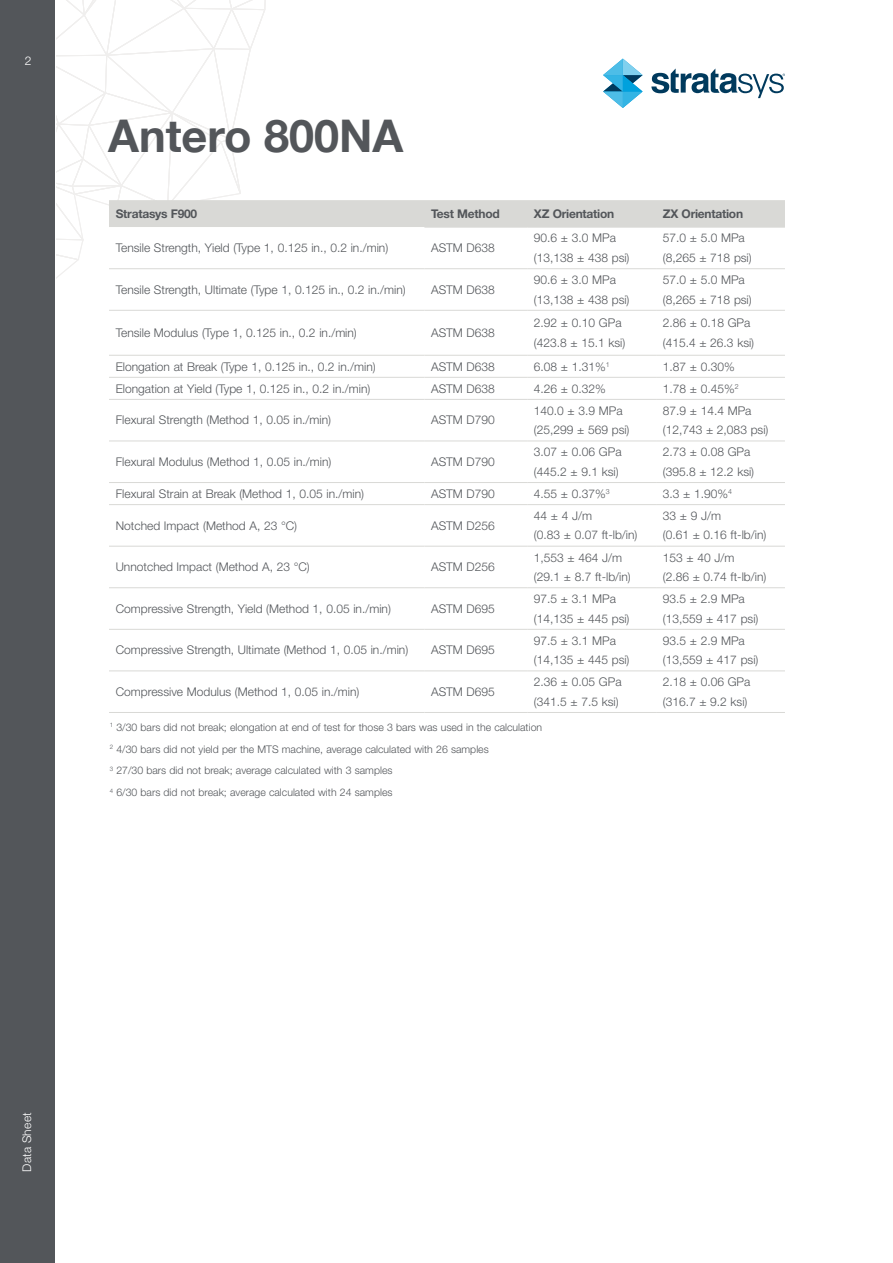
<style>
.page{position:relative;width:893px;height:1263px;background:#fff}
.page>*{position:absolute;margin:0;border:0;box-sizing:border-box;transform-origin:0 0}
.t1{font:700 45px "Helvetica Neue";color:#53565a}
.t2{font:300 12px/19.5px "Helvetica Neue LT Std";color:#53565a}
.t3{font:700 12px "Helvetica Neue LT Std";letter-spacing:-.02em;color:#53565a}
.t4{font:300 12px "Helvetica Neue LT Std";letter-spacing:.015em;color:#fff}
.t5{font:300 10.5px/21.8px "Helvetica Neue LT Std";color:#53565a}
</style>
<div class="page">
<div style="left:0;top:0;width:55px;height:1263px;background:#53565a"></div>
<svg style="left:56px;top:0;width:729px;height:279px"></svg>
<svg style="left:109px;top:227px;width:676px;height:445px"></svg>
<hr style="left:109px;top:268px;width:315px;height:1px;background:#d9d9d6">
<hr style="left:424px;top:268px;width:103px;height:1px;background:#d9d9d6">
<hr style="left:527px;top:268px;width:129px;height:1px;background:#d9d9d6">
<hr style="left:656px;top:268px;width:129px;height:1px;background:#d9d9d6">
<hr style="left:109px;top:310px;width:315px;height:1px;background:#d9d9d6">
<hr style="left:424px;top:310px;width:103px;height:1px;background:#d9d9d6">
<hr style="left:527px;top:310px;width:129px;height:1px;background:#d9d9d6">
<hr style="left:656px;top:310px;width:129px;height:1px;background:#d9d9d6">
<hr style="left:109px;top:355px;width:315px;height:1px;background:#d9d9d6">
<hr style="left:424px;top:355px;width:103px;height:1px;background:#d9d9d6">
<hr style="left:527px;top:355px;width:129px;height:1px;background:#d9d9d6">
<hr style="left:656px;top:355px;width:129px;height:1px;background:#d9d9d6">
<hr style="left:109px;top:377px;width:315px;height:1px;background:#d9d9d6">
<hr style="left:424px;top:377px;width:103px;height:1px;background:#d9d9d6">
<hr style="left:527px;top:377px;width:129px;height:1px;background:#d9d9d6">
<hr style="left:656px;top:377px;width:129px;height:1px;background:#d9d9d6">
<hr style="left:109px;top:399px;width:315px;height:1px;background:#d9d9d6">
<hr style="left:424px;top:399px;width:103px;height:1px;background:#d9d9d6">
<hr style="left:527px;top:399px;width:129px;height:1px;background:#d9d9d6">
<hr style="left:656px;top:399px;width:129px;height:1px;background:#d9d9d6">
<hr style="left:109px;top:441px;width:315px;height:1px;background:#d9d9d6">
<hr style="left:424px;top:441px;width:103px;height:1px;background:#d9d9d6">
<hr style="left:527px;top:441px;width:129px;height:1px;background:#d9d9d6">
<hr style="left:656px;top:441px;width:129px;height:1px;background:#d9d9d6">
<hr style="left:109px;top:482px;width:315px;height:1px;background:#d9d9d6">
<hr style="left:424px;top:482px;width:103px;height:1px;background:#d9d9d6">
<hr style="left:527px;top:482px;width:129px;height:1px;background:#d9d9d6">
<hr style="left:656px;top:482px;width:129px;height:1px;background:#d9d9d6">
<hr style="left:109px;top:504px;width:315px;height:1px;background:#d9d9d6">
<hr style="left:424px;top:504px;width:103px;height:1px;background:#d9d9d6">
<hr style="left:527px;top:504px;width:129px;height:1px;background:#d9d9d6">
<hr style="left:656px;top:504px;width:129px;height:1px;background:#d9d9d6">
<hr style="left:109px;top:546px;width:315px;height:1px;background:#d9d9d6">
<hr style="left:424px;top:546px;width:103px;height:1px;background:#d9d9d6">
<hr style="left:527px;top:546px;width:129px;height:1px;background:#d9d9d6">
<hr style="left:656px;top:546px;width:129px;height:1px;background:#d9d9d6">
<hr style="left:109px;top:587px;width:315px;height:1px;background:#d9d9d6">
<hr style="left:424px;top:587px;width:103px;height:1px;background:#d9d9d6">
<hr style="left:527px;top:587px;width:129px;height:1px;background:#d9d9d6">
<hr style="left:656px;top:587px;width:129px;height:1px;background:#d9d9d6">
<hr style="left:109px;top:629px;width:315px;height:1px;background:#d9d9d6">
<hr style="left:424px;top:629px;width:103px;height:1px;background:#d9d9d6">
<hr style="left:527px;top:629px;width:129px;height:1px;background:#d9d9d6">
<hr style="left:656px;top:629px;width:129px;height:1px;background:#d9d9d6">
<hr style="left:424px;top:670px;width:103px;height:1px;background:#d9d9d6">
<hr style="left:527px;top:670px;width:129px;height:1px;background:#d9d9d6">
<hr style="left:656px;top:670px;width:129px;height:1px;background:#d9d9d6">
<hr style="left:109px;top:670px;width:315px;height:1px;background:#d9d9d6">
<hr style="left:109px;top:712px;width:315px;height:1px;background:#d9d9d6">
<hr style="left:424px;top:227px;width:103px;height:1px;background:#d9d9d6">
<hr style="left:527px;top:227px;width:129px;height:1px;background:#d9d9d6">
<hr style="left:656px;top:227px;width:129px;height:1px;background:#d9d9d6">
<hr style="left:424px;top:712px;width:103px;height:1px;background:#d9d9d6">
<hr style="left:527px;top:712px;width:129px;height:1px;background:#d9d9d6">
<hr style="left:656px;top:712px;width:129px;height:1px;background:#d9d9d6">
<p class="t4" style="left:25px;top:53px;width:8px">2</p>
<h1 class="t1" style="left:108px;top:101px;width:297px">Antero 800NA</h1>
<p class="t3" style="left:116px;top:206px;width:83px">Stratasys F900</p>
<p class="t3" style="left:431px;top:206px;width:70px">Test Method</p>
<p class="t3" style="left:534px;top:206px;width:82px">XZ Orientation</p>
<p class="t3" style="left:663px;top:206px;width:82px">ZX Orientation</p>
<p class="t2" style="left:116px;top:238px;width:274px">Tensile Strength, Yield (Type 1, 0.125 in., 0.2 in./min)</p>
<p class="t2" style="left:431px;top:238px;width:65px">ASTM D638</p>
<p class="t2" style="left:534px;top:228px;width:97px">90.6 ± 3.0 MPa (13,138 ± 438 psi)</p>
<p class="t2" style="left:663px;top:228px;width:90px">57.0 ± 5.0 MPa (8,265 ± 718 psi)</p>
<p class="t2" style="left:116px;top:279px;width:291px">Tensile Strength, Ultimate (Type 1, 0.125 in., 0.2 in./min)</p>
<p class="t2" style="left:431px;top:279px;width:65px">ASTM D638</p>
<p class="t2" style="left:534px;top:270px;width:97px">90.6 ± 3.0 MPa (13,138 ± 438 psi)</p>
<p class="t2" style="left:663px;top:270px;width:90px">57.0 ± 5.0 MPa (8,265 ± 718 psi)</p>
<p class="t2" style="left:116px;top:323px;width:243px">Tensile Modulus (Type 1, 0.125 in., 0.2 in./min)</p>
<p class="t2" style="left:431px;top:323px;width:65px">ASTM D638</p>
<p class="t2" style="left:534px;top:313px;width:93px">2.92 ± 0.10 GPa (423.8 ± 15.1 ksi)</p>
<p class="t2" style="left:663px;top:313px;width:93px">2.86 ± 0.18 GPa (415.4 ± 26.3 ksi)</p>
<p class="t2" style="left:116px;top:356px;width:261px">Elongation at Break (Type 1, 0.125 in., 0.2 in./min)</p>
<p class="t2" style="left:431px;top:356px;width:65px">ASTM D638</p>
<p class="t2" style="left:534px;top:356px;width:77px">6.08 ± 1.31%<sup>1</sup></p>
<p class="t2" style="left:663px;top:356px;width:73px">1.87 ± 0.30%</p>
<p class="t2" style="left:116px;top:378px;width:256px">Elongation at Yield (Type 1, 0.125 in., 0.2 in./min)</p>
<p class="t2" style="left:431px;top:378px;width:65px">ASTM D638</p>
<p class="t2" style="left:534px;top:378px;width:73px">4.26 ± 0.32%</p>
<p class="t2" style="left:663px;top:378px;width:77px">1.78 ± 0.45%<sup>2</sup></p>
<p class="t2" style="left:116px;top:410px;width:217px">Flexural Strength (Method 1, 0.05 in./min)</p>
<p class="t2" style="left:431px;top:410px;width:65px">ASTM D790</p>
<p class="t2" style="left:534px;top:400px;width:97px">140.0 ± 3.9 MPa (25,299 ± 569 psi)</p>
<p class="t2" style="left:663px;top:400px;width:107px">87.9 ± 14.4 MPa (12,743 ± 2,083 psi)</p>
<p class="t2" style="left:116px;top:452px;width:217px">Flexural Modulus (Method 1, 0.05 in./min)</p>
<p class="t2" style="left:431px;top:452px;width:65px">ASTM D790</p>
<p class="t2" style="left:534px;top:442px;width:89px">3.07 ± 0.06 GPa (445.2 ± 9.1 ksi)</p>
<p class="t2" style="left:663px;top:442px;width:93px">2.73 ± 0.08 GPa (395.8 ± 12.2 ksi)</p>
<p class="t2" style="left:116px;top:484px;width:250px">Flexural Strain at Break (Method 1, 0.05 in./min)</p>
<p class="t2" style="left:431px;top:484px;width:65px">ASTM D790</p>
<p class="t2" style="left:534px;top:484px;width:77px">4.55 ± 0.37%<sup>3</sup></p>
<p class="t2" style="left:663px;top:484px;width:71px">3.3 ± 1.90%<sup>4</sup></p>
<p class="t2" style="left:116px;top:515px;width:183px">Notched Impact (Method A, 23 °C)</p>
<p class="t2" style="left:431px;top:515px;width:65px">ASTM D256</p>
<p class="t2" style="left:534px;top:506px;width:105px">44 ± 4 J/m<br>(0.83 ± 0.07 ft-lb/in)</p>
<p class="t2" style="left:663px;top:506px;width:105px">33 ± 9 J/m<br>(0.61 ± 0.16 ft-lb/in)</p>
<p class="t2" style="left:116px;top:557px;width:196px">Unnotched Impact (Method A, 23 °C)</p>
<p class="t2" style="left:431px;top:557px;width:65px">ASTM D256</p>
<p class="t2" style="left:534px;top:547px;width:98px">1,553 ± 464 J/m (29.1 ± 8.7 ft-lb/in)</p>
<p class="t2" style="left:663px;top:547px;width:105px">153 ± 40 J/m<br>(2.86 ± 0.74 ft-lb/in)</p>
<p class="t2" style="left:116px;top:598px;width:277px">Compressive Strength, Yield (Method 1, 0.05 in./min)</p>
<p class="t2" style="left:431px;top:598px;width:65px">ASTM D695</p>
<p class="t2" style="left:534px;top:589px;width:97px">97.5 ± 3.1 MPa (14,135 ± 445 psi)</p>
<p class="t2" style="left:663px;top:589px;width:97px">93.5 ± 2.9 MPa (13,559 ± 417 psi)</p>
<p class="t2" style="left:116px;top:640px;width:294px">Compressive Strength, Ultimate (Method 1, 0.05 in./min)</p>
<p class="t2" style="left:431px;top:640px;width:65px">ASTM D695</p>
<p class="t2" style="left:534px;top:630px;width:97px">97.5 ± 3.1 MPa (14,135 ± 445 psi)</p>
<p class="t2" style="left:663px;top:630px;width:97px">93.5 ± 2.9 MPa (13,559 ± 417 psi)</p>
<p class="t2" style="left:116px;top:682px;width:245px">Compressive Modulus (Method 1, 0.05 in./min)</p>
<p class="t2" style="left:431px;top:682px;width:65px">ASTM D695</p>
<p class="t2" style="left:534px;top:672px;width:89px">2.36 ± 0.05 GPa (341.5 ± 7.5 ksi)</p>
<p class="t2" style="left:663px;top:672px;width:89px">2.18 ± 0.06 GPa (316.7 ± 9.2 ksi)</p>
<p class="t5" style="left:110px;top:716px;width:434px"><sup>1</sup> 3/30 bars did not break; elongation at end of test for those 3 bars was used in the calculation <sup>2</sup> 4/30 bars did not yield per the MTS machine, average calculated with 26 samples<br><sup>3</sup> 27/30 bars did not break; average calculated with 3 samples<br><sup>4</sup> 6/30 bars did not break; average calculated with 24 samples</p>
<p class="t4" style="left:20px;top:1171px;width:61px;rotate:-90deg">Data Sheet</p>
</div>
